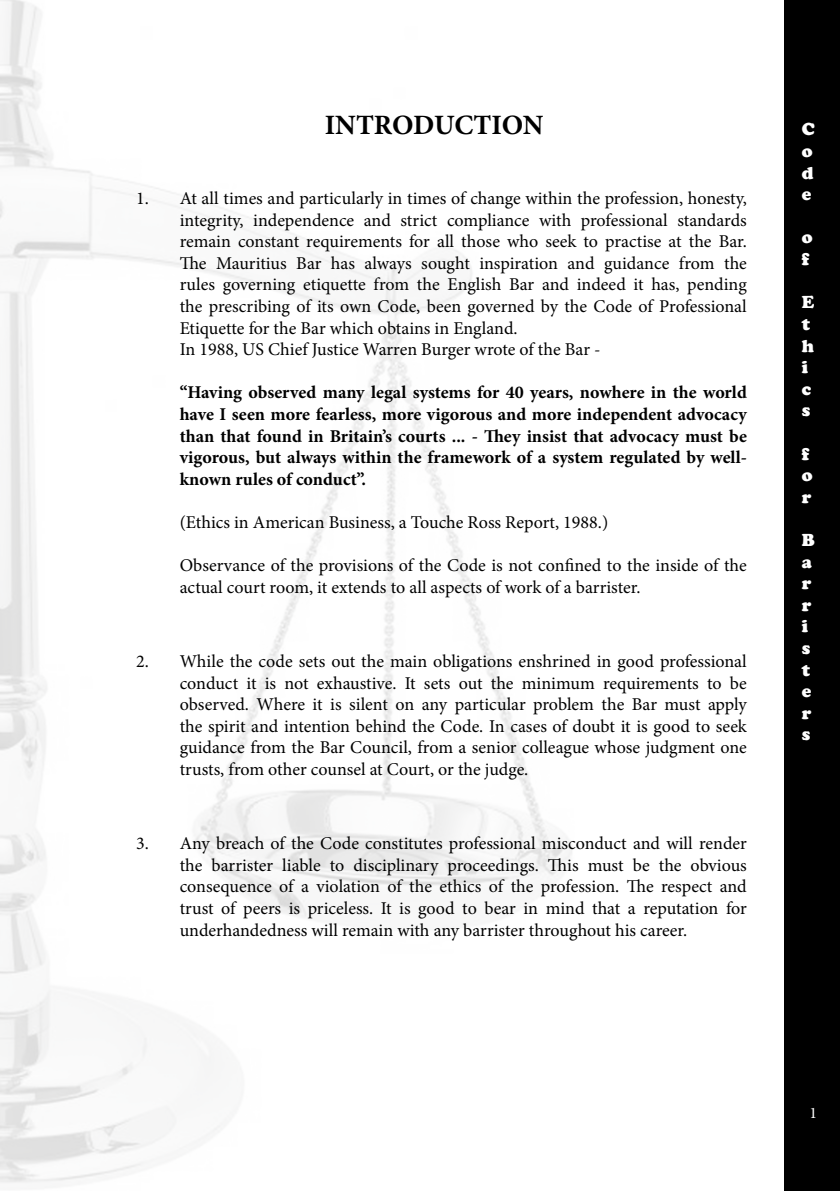
<style>
.page{position:relative;width:840px;height:1191px;background:#fff}
.page>*{position:absolute;margin:0;border:0;box-sizing:border-box;transform-origin:0 0}
.t1{font:700 28px "Minion Pro";color:#000}
.t2{font:18px/21.6px "Minion Pro";color:#000}
.t3{font:700 18px/21.6px "Minion Pro";color:#000;text-align:justify}
.t4{font:900 18px/21.6px "Cooper";color:#fff}
.t5{font:16px "Minion Pro";color:#fff}
</style>
<div class="page">
<div style="left:783px;top:0;width:56px;height:1191px;background:#000"></div>
<img style="left:0;top:0;width:572px;height:1183px">
<h1 class="t1" style="left:324px;top:105px;width:220px">INTRODUCTION</h1>
<p class="t2" style="left:180px;top:187px;width:568px;text-indent:-43px">1. At all times and particularly in times of change within the profession, honesty, integrity, independence and strict compliance with professional standards remain constant requirements for all those who seek to practise at the Bar.<br>The Mauritius Bar has always sought inspiration and guidance from the rules governing etiquette from the English Bar and indeed it has, pending the prescribing of its own Code, been governed by the Code of Professional Etiquette for the Bar which obtains in England.<br>In 1988, US Chief Justice Warren Burger wrote of the Bar -</p>
<p class="t3" style="left:180px;top:382px;width:568px">“Having observed many legal systems for 40 years, nowhere in the world have I seen more fearless, more vigorous and more independent advocacy than that found in Britain’s courts ... - They insist that advocacy must be vigorous, but always within the framework of a system regulated by well&shy;known rules of conduct”.</p>
<p class="t2" style="left:180px;top:511px;width:430px">(Ethics in American Business, a Touche Ross Report, 1988.)</p>
<p class="t2" style="left:180px;top:555px;width:568px">Observance of the provisions of the Code is not confined to the inside of the actual court room, it extends to all aspects of work of a barrister.</p>
<p class="t2" style="left:180px;top:650px;width:568px;text-align:justify;text-indent:-43px">2. While the code sets out the main obligations enshrined in good professional conduct it is not exhaustive. It sets out the minimum requirements to be observed. Where it is silent on any particular problem the Bar must apply the spirit and intention behind the Code. In cases of doubt it is good to seek guidance from the Bar Council, from a senior colleague whose judgment one trusts, from other counsel at Court, or the judge.</p>
<p class="t2" style="left:180px;top:832px;width:568px;text-align:justify;text-indent:-43px">3. Any breach of the Code constitutes professional misconduct and will render the barrister liable to disciplinary proceedings. This must be the obvious consequence of a violation of the ethics of the profession. The respect and trust of peers is priceless. It is good to bear in mind that a reputation for underhandedness will remain with any barrister throughout his career.</p>
<p class="t4" style="left:801px;top:119px;width:14px;text-align:justify">C o d e</p>
<p class="t4" style="left:801px;top:227px;width:12px">o f</p>
<p class="t4" style="left:801px;top:291px;width:14px">E t h i c s</p>
<p class="t4" style="left:801px;top:443px;width:12px">f o r</p>
<p class="t4" style="left:801px;top:529px;width:14px">B a r r i s t e r s</p>
<p class="t5" style="left:809px;top:1101px;width:9px">1</p>
</div>
